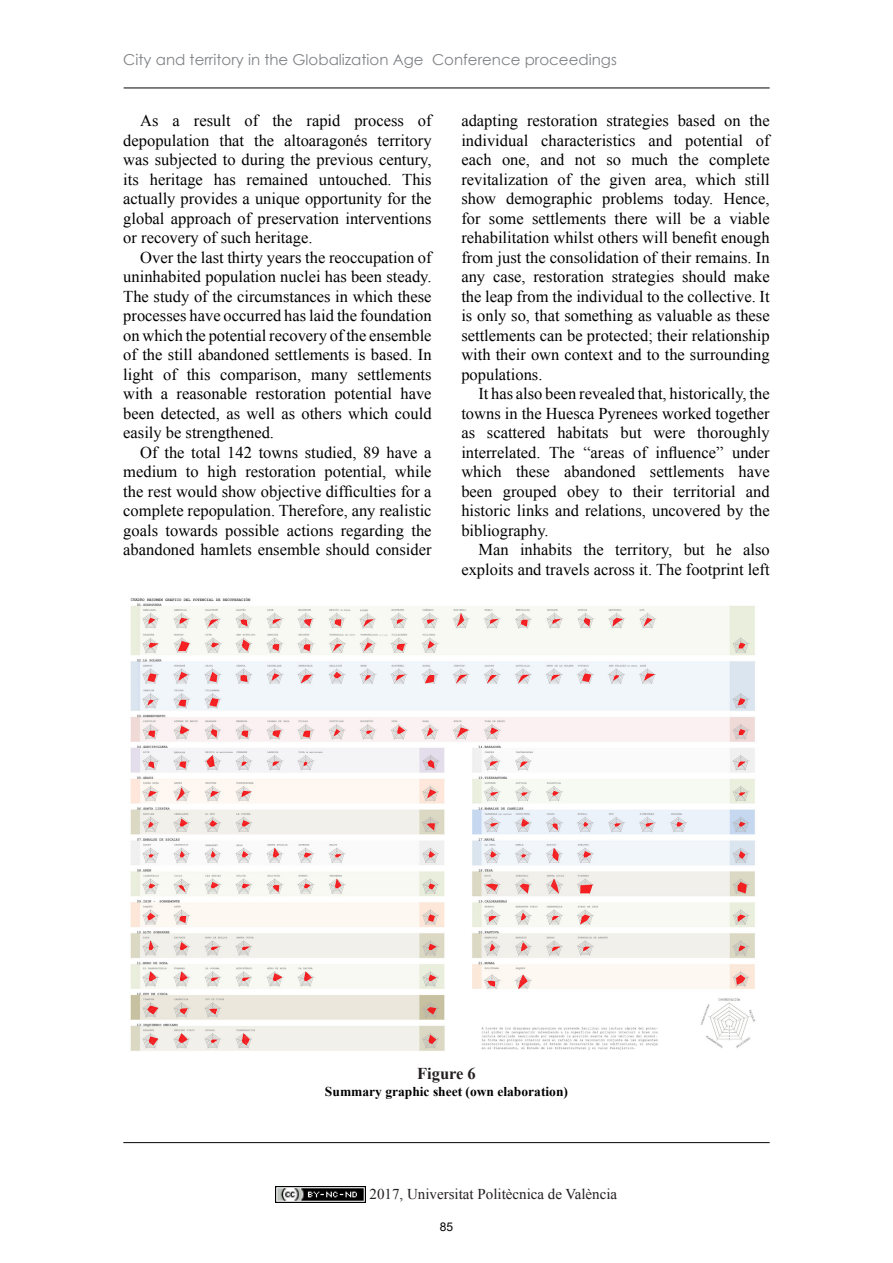
<style>
.page{position:relative;width:893px;height:1263px;background:#fff}
.page>*{position:absolute;margin:0;border:0;box-sizing:border-box;transform-origin:0 0}
.t1{font:16.5px/19.5px "Times New Roman";color:#000;text-align:justify}
.t2{font:700 16.5px "Times New Roman";color:#231f20}
.t3{font:15px "Century Gothic";color:#808285}
.t4{font:15px "Times New Roman";color:#231f20}
.t5{font:700 13.5px "Times New Roman";color:#000}
.t6{font:12px "Arial";color:#000}
</style>
<div class="page">
<hr style="left:124px;top:87px;width:646px;height:1px;background:#231f20">
<hr style="left:123px;top:1142px;width:647px;height:1px;background:#231f20">
<img style="left:276px;top:1186px;width:90px;height:17px">
<img style="left:130px;top:597px;width:625px;height:454px">
<p class="t3" style="left:123px;top:49px;width:495px">City and territory in the Globalization Age Conference proceedings</p>
<p class="t1" style="left:123px;top:111px;width:310px;text-indent:17px">As a result of the rapid process of depopulation that the altoaragonés territory was subjected to during the previous century, its heritage has remained untouched. This actually provides a unique opportunity for the global approach of preservation interventions or recovery of such heritage.</p>
<p class="t1" style="left:123px;top:247px;width:310px;text-indent:17px">Over the last thirty years the reoccupation of uninhabited population nuclei has been steady.<br>The study of the circumstances in which these processes have occurred has laid the foundation on which the potential recovery of the ensemble of the still abandoned settlements is based. In light of this comparison, many settlements with a reasonable restoration potential have been detected, as well as others which could easily be strengthened.</p>
<p class="t1" style="left:123px;top:442px;width:310px;text-indent:17px">Of the total 142 towns studied, 89 have a medium to high restoration potential, while the rest would show objective difficulties for a complete repopulation. Therefore, any realistic goals towards possible actions regarding the abandoned hamlets ensemble should consider</p>
<p class="t1" style="left:461px;top:111px;width:310px">adapting restoration strategies based on the individual characteristics and potential of each one, and not so much the complete revitalization of the given area, which still show demographic problems today. Hence, for some settlements there will be a viable rehabilitation whilst others will benefit enough from just the consolidation of their remains. In any case, restoration strategies should make the leap from the individual to the collective. It is only so, that something as valuable as these settlements can be protected; their relationship with their own context and to the surrounding populations.</p>
<p class="t1" style="left:461px;top:384px;width:310px;text-indent:17px">It has also been revealed that, historically, the towns in the Huesca Pyrenees worked together as scattered habitats but were thoroughly interrelated. The “areas of influence” under which these abandoned settlements have been grouped obey to their territorial and historic links and relations, uncovered by the bibliography.</p>
<p class="t1" style="left:461px;top:540px;width:310px;text-align:right">Man inhabits the territory, but he also exploits and travels across it. The footprint left</p>
<p class="t2" style="left:417px;top:1061px;width:60px">Figure 6</p>
<p class="t5" style="left:325px;top:1082px;width:244px">Summary graphic sheet (own elaboration)</p>
<p class="t4" style="left:370px;top:1184px;width:249px">2017, Universitat Politècnica de València</p>
<p class="t6" style="left:440px;top:1219px;width:15px">85</p>
</div>
